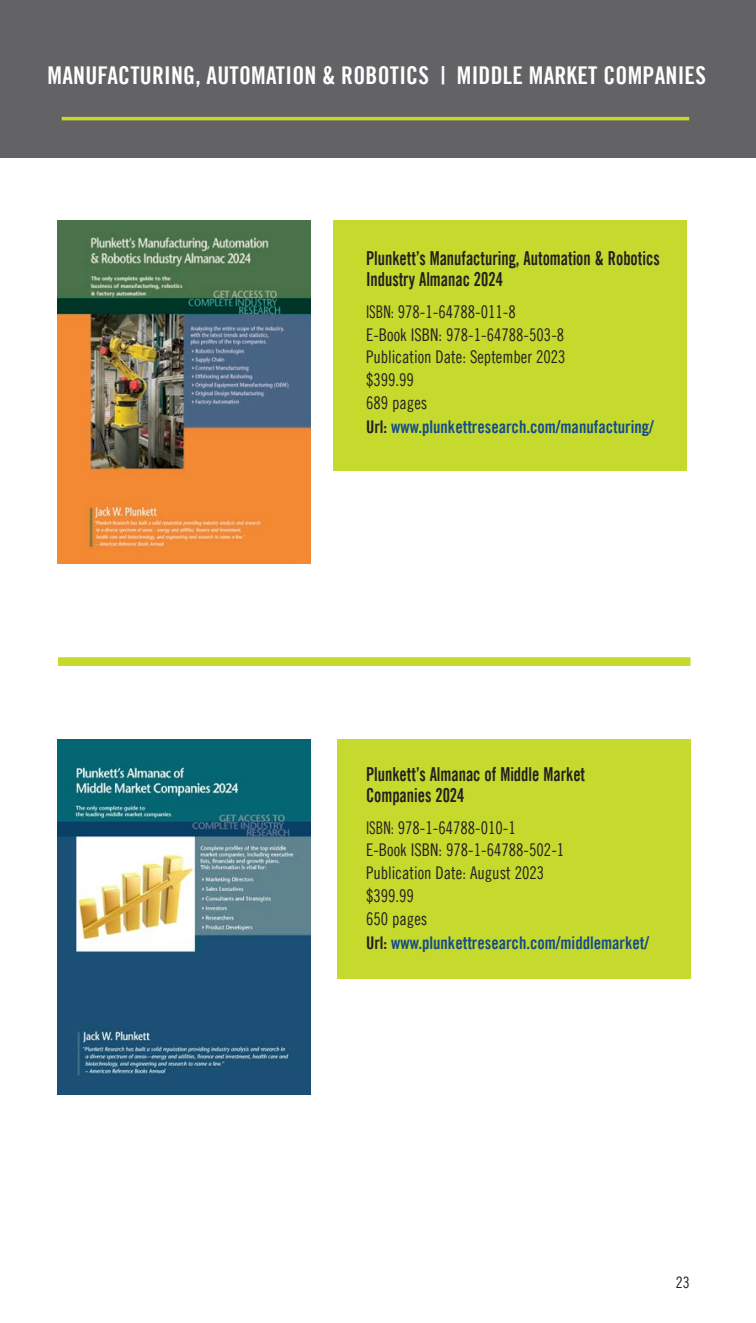
<style>
.page{position:relative;width:756px;height:1323px;background:#fff}
.page>*{position:absolute;margin:0;border:0;box-sizing:border-box;transform-origin:0 0}
.Catalog_Header_in_Gr{font:24.5px "Trade Gothic LT Bold Cond Twenty";letter-spacing:.01em;color:#fff}
.t1{font:19.25px "Trade Gothic LT Bold Cond Twenty";color:#231f20;scale:.85 1}
.t2{font:17.5px "Trade Gothic LT Cond Eighteen";color:#231f20;scale:.95 1}
.t3{font:17.5px "Trade Gothic LT Bold Cond Twenty";color:#134b8b;scale:.95 1}
.t4{font:17.5px "Trade Gothic LT Cond Eighteen";color:#231f20;scale:.85 1}
.t5{font:15.75px "Trade Gothic LT Cond Eighteen";color:#231f20}
.s1{color:#231f20}
</style>
<div class="page">
<div style="left:58px;top:657px;width:632px;height:9px;background:#c6d92d"></div>
<div style="left:334px;top:220px;width:353px;height:251px;background:#c6d92d"></div>
<div style="left:338px;top:740px;width:353px;height:239px;background:#c6d92d"></div>
<div style="left:0;top:0;width:756px;height:158px;background:#636366"></div>
<hr style="left:62px;top:117px;width:627px;height:3px;background:#c6d92d">
<img style="left:58px;top:740px;width:252px;height:355px">
<img style="left:58px;top:220px;width:252px;height:343px">
<p class="Catalog_Header_in_Gr" style="left:48px;top:60px;width:660px">MANUFACTURING, AUTOMATION &amp; ROBOTICS | MIDDLE MARKET COMPANIES</p>
<p class="t1" style="left:366px;top:247px;width:347px">Plunkett’s Manufacturing, Automation &amp; Robotics</p>
<p class="t1" style="left:366px;top:268px;width:163px">Industry Almanac 2024</p>
<p class="t4" style="left:366px;top:301px;width:178px">ISBN: 978-1-64788-011-8</p>
<p class="t2" style="left:366px;top:324px;width:210px">E-Book ISBN: 978-1-64788-503-8</p>
<p class="t2" style="left:366px;top:347px;width:212px">Publication Date: September 2023</p>
<p class="t2" style="left:366px;top:369px;width:52px">$399.99</p>
<p class="t2" style="left:366px;top:392px;width:66px">689 pages</p>
<p class="t3" style="left:366px;top:416px;width:304px"><span class="s1">Url:</span> www.plunkettresearch.com/manufacturing/</p>
<p class="t1" style="left:366px;top:763px;width:259px">Plunkett’s Almanac of Middle Market</p>
<p class="t1" style="left:366px;top:784px;width:117px">Companies 2024</p>
<p class="t4" style="left:366px;top:817px;width:178px">ISBN: 978-1-64788-010-1</p>
<p class="t2" style="left:366px;top:840px;width:210px">E-Book ISBN: 978-1-64788-502-1</p>
<p class="t2" style="left:366px;top:863px;width:189px">Publication Date: August 2023</p>
<p class="t2" style="left:366px;top:885px;width:52px">$399.99</p>
<p class="t2" style="left:366px;top:908px;width:66px">650 pages</p>
<p class="t3" style="left:366px;top:932px;width:300px"><span class="s1">Url:</span> www.plunkettresearch.com/middlemarket/</p>
<p class="t5" style="left:676px;top:1273px;width:15px">23</p>
</div>
